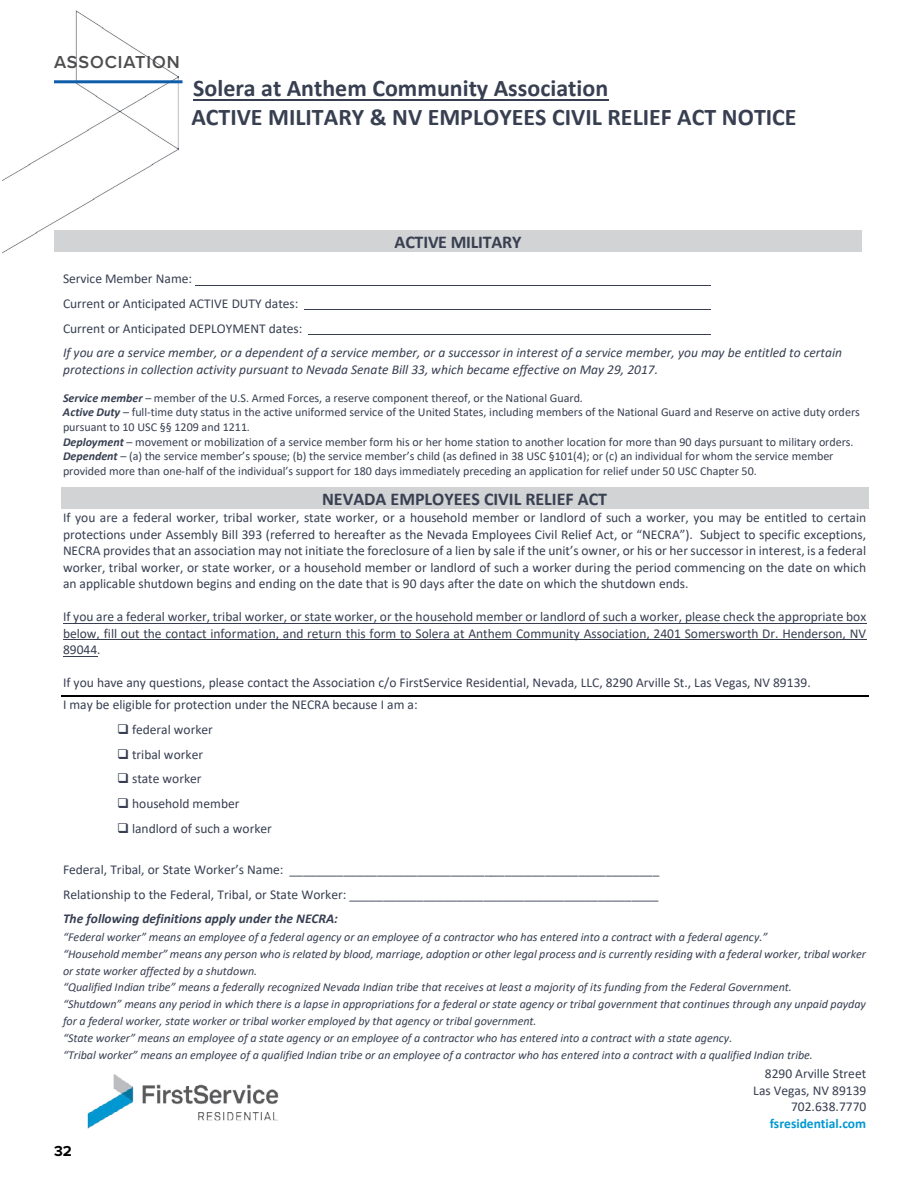
<style>
.page{position:relative;width:918px;height:1188px;background:#fff}
.page>*{position:absolute;margin:0;border:0;box-sizing:border-box;transform-origin:0 0}
.t1{font:700 24px/29.4px "Calibri";color:#373f51}
.t2{font:700 18px "Calibri";color:#373f51}
.t3{font:600 18px "Proxima Nova";letter-spacing:.05em;color:#4d4d4f}
.t4{font:700 15px "Proxima Nova";color:#000}
.t5{font:13.5px/16.5px "Calibri";color:#373f51}
.t6{font:italic 13.5px/16.4px "Calibri";color:#373f51}
.t7{font:italic 700 13.5px "Calibri";color:#373f51}
.t8{font:700 13.5px "Calibri";color:#0098d1}
.t9{font:italic 12px/16.8px "Calibri";letter-spacing:-.005em;color:#373f51}
.t10{font:12px/14.5px "Calibri";letter-spacing:-.005em;color:#373f51}
.s1{font-weight:700;font-style:italic}
</style>
<div class="page">
<img style="left:2px;top:10px;width:177px;height:244px">
<img style="left:87px;top:1074px;width:192px;height:55px">
<hr style="left:193px;top:99px;width:415px;height:1px;background:#373f51">
<div style="left:54px;top:230px;width:808px;height:22px;background:#d1d3d4"></div>
<hr style="left:195px;top:285px;width:516px;height:1px;background:#373f51">
<hr style="left:305px;top:309px;width:406px;height:1px;background:#373f51">
<hr style="left:309px;top:334px;width:402px;height:1px;background:#373f51">
<div style="left:61px;top:487px;width:807px;height:22px;background:#d1d3d4"></div>
<hr style="left:63px;top:623px;width:803px;height:1px;background:#373f51">
<hr style="left:63px;top:639px;width:803px;height:1px;background:#373f51">
<hr style="left:63px;top:656px;width:34px;height:1px;background:#373f51">
<hr style="left:61px;top:695px;width:807px;height:1px;background:#000">
<hr style="left:54px;top:80px;width:129px;height:3px;background:#0e5daa">
<h2 class="t3" style="left:54px;top:49px;width:127px">ASSOCIATION</h2>
<h1 class="t1" style="left:191px;top:73px;width:607px">Solera at Anthem Community Association<br>ACTIVE MILITARY &amp; NV EMPLOYEES CIVIL RELIEF ACT NOTICE</h1>
<h2 class="t2" style="left:395px;top:229px;width:128px">ACTIVE MILITARY</h2>
<p class="t5" style="left:63px;top:266px;width:241px;line-height:24.8px">Service Member Name:<br>Current or Anticipated ACTIVE DUTY dates:<br>Current or Anticipated DEPLOYMENT dates:</p>
<p class="t6" style="left:63px;top:344px;width:781px">If you are a service member, or a dependent of a service member, or a successor in interest of a service member, you may be entitled to certain protections in collection activity pursuant to Nevada Senate Bill 33, which became effective on May 29, 2017.</p>
<p class="t10" style="left:63px;top:390px;width:798px"><span class="s1">Service member</span> – member of the U.S. Armed Forces, a reserve component thereof, or the National Guard.<br><span class="s1">Active Duty</span> – full-time duty status in the active uniformed service of the United States, including members of the National Guard and Reserve on active duty orders pursuant to 10 USC §§ 1209 and 1211.<br><span class="s1">Deployment</span> – movement or mobilization of a service member form his or her home station to another location for more than 90 days pursuant to military orders.<br><span class="s1">Dependent</span> – (a) the service member’s spouse; (b) the service member’s child (as defined in 38 USC §101(4); or (c) an individual for whom the service member provided more than one-half of the individual’s support for 180 days immediately preceding an application for relief under 50 USC Chapter 50.</p>
<h2 class="t2" style="left:322px;top:486px;width:287px">NEVADA EMPLOYEES CIVIL RELIEF ACT</h2>
<p class="t5" style="left:63px;top:509px;width:805px;text-align:justify">If you are a federal worker, tribal worker, state worker, or a household member or landlord of such a worker, you may be entitled to certain protections under Assembly Bill 393 (referred to hereafter as the Nevada Employees Civil Relief Act, or “NECRA”). Subject to specific exceptions, NECRA provides that an association may not initiate the foreclosure of a lien by sale if the unit’s owner, or his or her successor in interest, is a federal worker, tribal worker, or state worker, or a household member or landlord of such a worker during the period commencing on the date on which an applicable shutdown begins and ending on the date that is 90 days after the date on which the shutdown ends.</p>
<p class="t5" style="left:63px;top:608px;width:805px;text-align:justify">If you are a federal worker, tribal worker, or state worker, or the household member or landlord of such a worker, please check the appropriate box below, fill out the contact information, and return this form to Solera at Anthem Community Association, 2401 Somersworth Dr. Henderson, NV 89044.</p>
<p class="t5" style="left:63px;top:671px;width:749px;line-height:21.9px">If you have any questions, please contact the Association c/o FirstService Residential, Nevada, LLC, 8290 Arville St., Las Vegas, NV 89139.<br>I may be eligible for protection under the NECRA because I am a:</p>
<p class="t5" style="left:117px;top:721px;width:97px">❑ federal worker</p>
<p class="t5" style="left:117px;top:745px;width:88px">❑ tribal worker</p>
<p class="t5" style="left:117px;top:770px;width:86px">❑ state worker</p>
<p class="t5" style="left:117px;top:795px;width:124px">❑ household member</p>
<p class="t5" style="left:117px;top:820px;width:156px">❑ landlord of such a worker</p>
<p class="t5" style="left:63px;top:857px;width:598px;line-height:24.6px">Federal, Tribal, or State Worker’s Name: _______________________________________________________<br>Relationship to the Federal, Tribal, or State Worker: ______________________________________________</p>
<p class="t7" style="left:63px;top:909px;width:276px">The following definitions apply under the NECRA:</p>
<p class="t9" style="left:63px;top:928px;width:805px">“Federal worker” means an employee of a federal agency or an employee of a contractor who has entered into a contract with a federal agency.”<br>“Household member” means any person who is related by blood, marriage, adoption or other legal process and is currently residing with a federal worker, tribal worker or state worker affected by a shutdown.<br>“Qualified Indian tribe” means a federally recognized Nevada Indian tribe that receives at least a majority of its funding from the Federal Government.<br>“Shutdown” means any period in which there is a lapse in appropriations for a federal or state agency or tribal government that continues through any unpaid payday for a federal worker, state worker or tribal worker employed by that agency or tribal government.<br>“State worker” means an employee of a state agency or an employee of a contractor who has entered into a contract with a state agency.<br>“Tribal worker” means an employee of a qualified Indian tribe or an employee of a contractor who has entered into a contract with a qualified Indian tribe.</p>
<p class="t4" style="left:54px;top:1140px;width:19px">32</p>
<p class="t5" style="left:753px;top:1065px;width:115px;text-align:right">8290 Arville Street<br>Las Vegas, NV 89139<br>702.638.7770</p>
<p class="t8" style="left:770px;top:1114px;width:98px">fsresidential.com</p>
</div>
